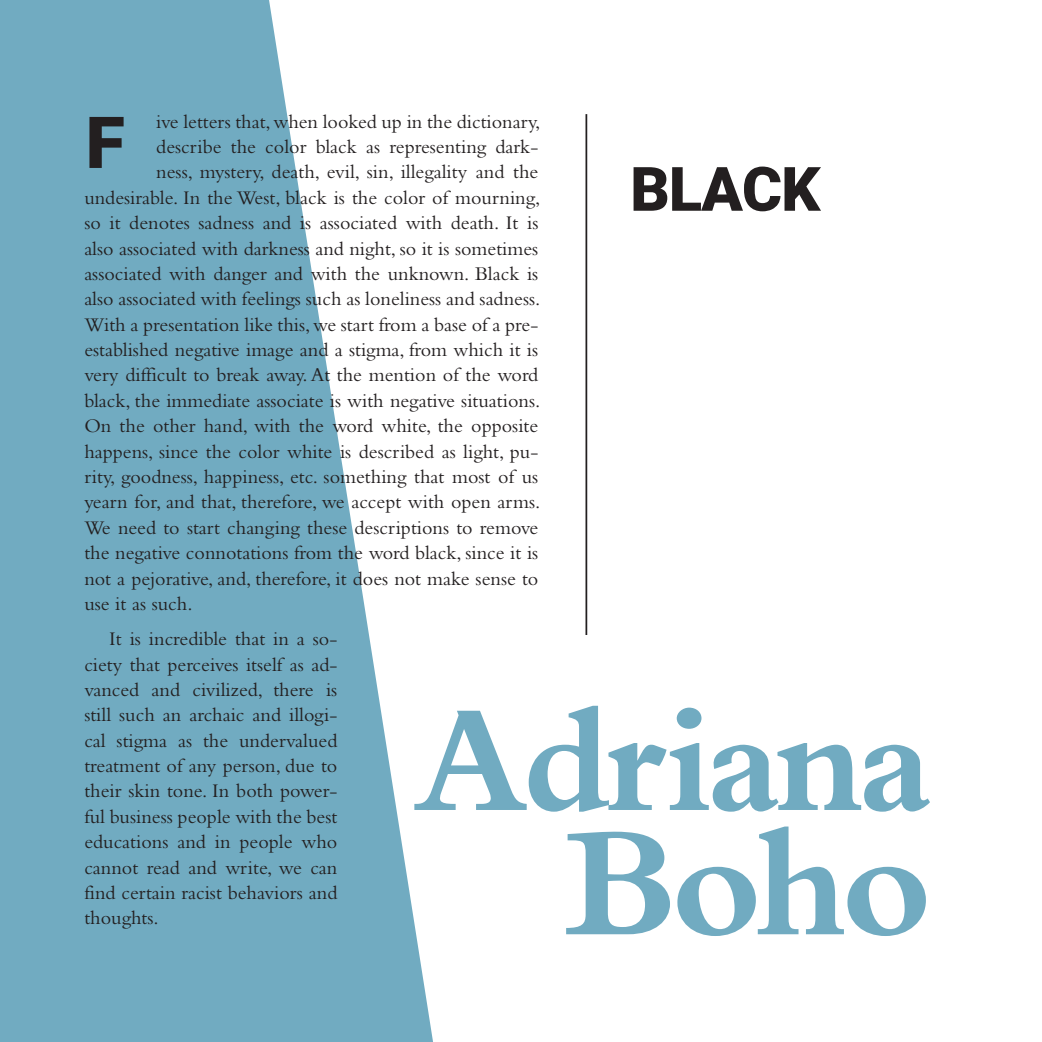
<style>
.page{position:relative;width:1042px;height:1042px;background:#fff}
.page>*{position:absolute;margin:0;border:0;box-sizing:border-box;transform-origin:0 0}
.t1{font:700 161px "Bembo Std";color:#71abc1}
.t2{font:700 155.75px "Bembo Std";letter-spacing:-.04em;color:#71abc1}
.Letra_capitular{font:900 71.75px "Roboto";color:#231f20}
.t3{font:900 61.25px "Roboto";letter-spacing:-.015em;color:#231f20}
.normal_txt{font:20.12px "Bembo Std";color:#231f20}
.normal_arranque{font:20.12px/25.4px "Bembo Std";color:#231f20;text-align:justify}
</style>
<div class="page">
<hr style="left:585px;top:114px;width:2px;height:928px;background:#231f20">
<div style="left:337px;top:636px;width:620px;height:406px;background:#fff"></div>
<svg style="left:233px;top:0;width:200px;height:1042px;fill:#71abc1"></svg>
<p class="Letra_capitular" style="left:86px;top:92px;width:41px">F</p>
<p class="normal_txt" style="left:156px;top:110px;width:385px">ive letters that, when looked up in the dictionary,</p>
<p class="normal_txt" style="left:156px;top:135px;width:383px">describe the color black as representing dark-</p>
<p class="normal_txt" style="left:156px;top:160px;width:384px">ness, mystery, death, evil, sin, illegality and the</p>
<p class="normal_txt" style="left:84px;top:186px;width:457px">undesirable. In the West, black is the color of mourning,</p>
<p class="normal_txt" style="left:84px;top:211px;width:455px">so it denotes sadness and is associated with death. It is</p>
<p class="normal_txt" style="left:84px;top:236px;width:455px">also associated with darkness and night, so it is sometimes</p>
<p class="normal_txt" style="left:84px;top:262px;width:455px">associated with danger and with the unknown. Black is</p>
<p class="normal_txt" style="left:84px;top:287px;width:457px">also associated with feelings such as loneliness and sadness.</p>
<p class="normal_txt" style="left:84px;top:313px;width:455px">With a presentation like this, we start from a base of a pre-</p>
<p class="normal_txt" style="left:84px;top:338px;width:455px">established negative image and a stigma, from which it is</p>
<p class="normal_txt" style="left:84px;top:363px;width:455px">very difficult to break away. At the mention of the word</p>
<p class="normal_txt" style="left:84px;top:389px;width:457px">black, the immediate associate is with negative situations.</p>
<p class="normal_txt" style="left:84px;top:414px;width:455px">On the other hand, with the word white, the opposite</p>
<p class="normal_txt" style="left:84px;top:439px;width:455px">happens, since the color white is described as light, pu-</p>
<p class="normal_txt" style="left:84px;top:465px;width:455px">rity, goodness, happiness, etc. something that most of us</p>
<p class="normal_txt" style="left:84px;top:490px;width:457px">yearn for, and that, therefore, we accept with open arms.</p>
<p class="normal_txt" style="left:84px;top:516px;width:455px">We need to start changing these descriptions to remove</p>
<p class="normal_txt" style="left:84px;top:541px;width:455px">the negative connotations from the word black, since it is</p>
<p class="normal_txt" style="left:84px;top:566px;width:455px">not a pejorative, and, therefore, it does not make sense to</p>
<p class="normal_txt" style="left:84px;top:592px;width:110px">use it as such.</p>
<p class="normal_arranque" style="left:84px;top:626px;width:255px;text-indent:25px">It is incredible that in a so&shy;ciety that perceives itself as ad&shy;vanced and civilized, there is still such an archaic and illogi&shy;cal stigma as the undervalued treatment of any person, due to their skin tone. In both power&shy;ful business people with the best educations and in people who cannot read and write, we can find certain racist behaviors and thoughts.</p>
<p class="t3" style="left:630px;top:146px;width:192px">BLACK</p>
<p class="t2" style="left:413px;top:674px;width:521px">Adriana</p>
<p class="t1" style="left:564px;top:794px;width:370px">Boho</p>
</div>
